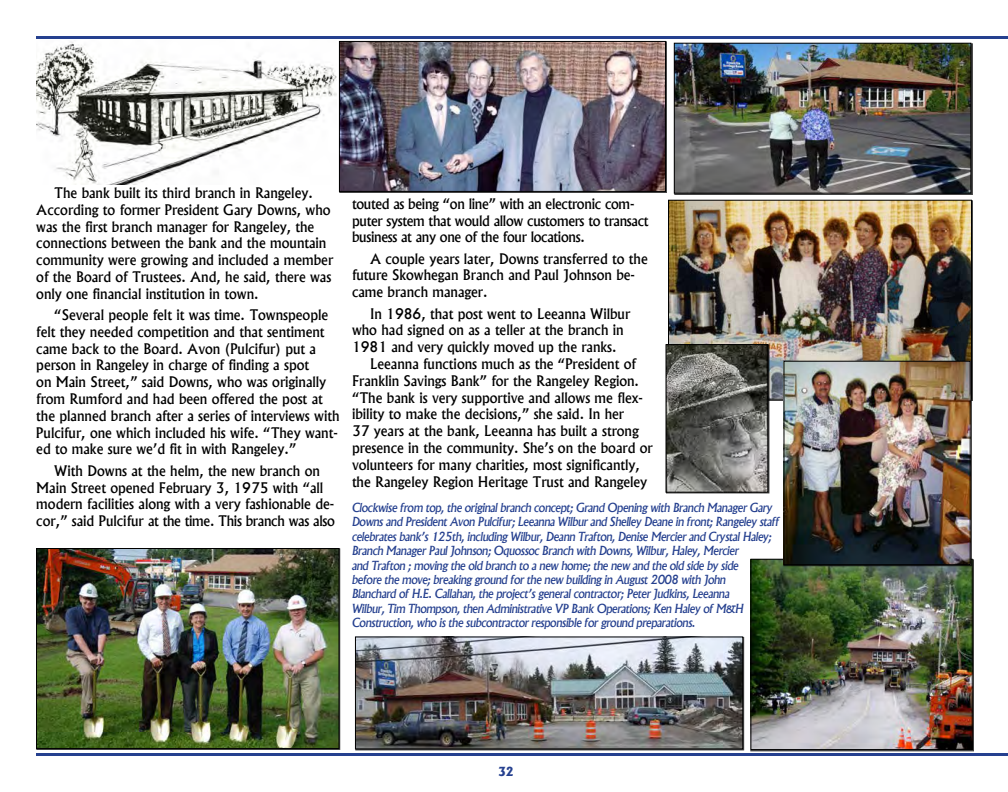
<style>
.page{position:relative;width:1008px;height:792px;background:#fff}
.page>*{position:absolute;margin:0;border:0;box-sizing:border-box;transform-origin:0 0}
.t1{font:500 14px/16.8px "Albertus";color:#000}
.t2{font:500 14px/16.8px "Albertus";letter-spacing:-.02em;color:#000}
.t3{font:italic 500 12px/14.4px "Albertus";letter-spacing:-.03em;color:#25408f}
.t4{font:800 12px "Albertus";color:#25408f}
</style>
<div class="page">
<hr style="left:36px;top:753px;width:972px;height:3px;background:#25408f">
<hr style="left:36px;top:36px;width:972px;height:3px;background:#25408f">
<img style="left:36px;top:41px;width:301px;height:144px">
<img style="left:341px;top:43px;width:323px;height:147px">
<div style="left:339px;top:41px;width:327px;height:151px;border:1px solid #000"></div>
<img style="left:357px;top:638px;width:384px;height:109px">
<div style="left:355px;top:636px;width:388px;height:113px;border:1px solid #000"></div>
<img style="left:670px;top:202px;width:300px;height:196px">
<div style="left:668px;top:200px;width:304px;height:200px;border:1px solid #000"></div>
<img style="left:752px;top:561px;width:219px;height:187px">
<div style="left:750px;top:559px;width:223px;height:191px;border:1px solid #000"></div>
<img style="left:676px;top:45px;width:293px;height:147px">
<div style="left:674px;top:43px;width:297px;height:151px;border:1px solid #000"></div>
<img style="left:38px;top:550px;width:300px;height:197px">
<div style="left:36px;top:548px;width:304px;height:201px;border:1px solid #000"></div>
<img style="left:785px;top:363px;width:184px;height:200px">
<div style="left:783px;top:361px;width:188px;height:204px;border:1px solid #000"></div>
<img style="left:668px;top:346px;width:98px;height:145px">
<div style="left:666px;top:344px;width:102px;height:149px;border:1px solid #000"></div>
<p class="t1" style="left:36px;top:184px;width:298px;text-indent:18px">The bank built its third branch in Rangeley.<br>According to former President Gary Downs, who was the first branch manager for Rangeley, the connections between the bank and the mountain community were growing and included a member of the Board of Trustees. And, he said, there was only one financial institution in town.</p>
<p class="t1" style="left:36px;top:307px;width:305px;text-indent:18px">“Several people felt it was time. Townspeople felt they needed competition and that sentiment came back to the Board. Avon (Pulcifur) put a person in Rangeley in charge of finding a spot<br>on Main Street,” said Downs, who was originally from Rumford and had been offered the post at the planned branch after a series of interviews with Pulcifur, one which included his wife. “They want&shy;ed to make sure we’d fit in with Rangeley.”</p>
<p class="t1" style="left:36px;top:462px;width:300px;text-indent:18px">With Downs at the helm, the new branch on Main Street opened February 3, 1975 with “all modern facilities along with a very fashionable de&shy;cor,” said Pulcifur at the time. This branch was also</p>
<p class="t2" style="left:352px;top:195px;width:298px">touted as being “on line” with an electronic com&shy;puter system that would allow customers to transact business at any one of the four locations.</p>
<p class="t1" style="left:352px;top:250px;width:297px;text-indent:18px">A couple years later, Downs transferred to the future Skowhegan Branch and Paul Johnson be&shy;came branch manager.</p>
<p class="t1" style="left:370px;top:305px;width:262px">In 1986, that post went to Leeanna Wilbur</p>
<p class="t1" style="left:352px;top:322px;width:273px">who had signed on as a teller at the branch in</p>
<p class="t1" style="left:352px;top:339px;width:266px">1981 and very quickly moved up the ranks.</p>
<p class="t1" style="left:370px;top:355px;width:267px">Leeanna functions much as the “President of</p>
<p class="t1" style="left:352px;top:372px;width:289px">Franklin Savings Bank” for the Rangeley Region.</p>
<p class="t1" style="left:352px;top:389px;width:292px">“The bank is very supportive and allows me flex-</p>
<p class="t1" style="left:352px;top:406px;width:274px">ibility to make the decisions,” she said. In her</p>
<p class="t1" style="left:352px;top:423px;width:288px">37 years at the bank, Leeanna has built a strong</p>
<p class="t1" style="left:352px;top:439px;width:302px">presence in the community. She’s on the board or</p>
<p class="t1" style="left:352px;top:456px;width:289px">volunteers for many charities, most significantly,</p>
<p class="t1" style="left:352px;top:473px;width:297px">the Rangeley Region Heritage Trust and Rangeley</p>
<p class="t3" style="left:352px;top:501px;width:429px">Clockwise from top, the original branch concept; Grand Opening with Branch Manager Gary Downs and President Avon Pulcifur; Leeanna Wilbur and Shelley Deane in front; Rangeley staff celebrates bank’s 125th, including Wilbur, Deann Trafton, Denise Mercier and Crystal Haley; Branch Manager Paul Johnson; Oquossoc Branch with Downs, Wilbur, Haley, Mercier<br>and Trafton ; moving the old branch to a new home; the new and the old side by side<br>before the move; breaking ground for the new building in August 2008 with John<br>Blanchard of H.E. Callahan, the project’s general contractor; Peter Judkins, Leeanna<br>Wilbur, Tim Thompson, then Administrative VP Bank Operations; Ken Haley of M&amp;H Construction, who is the subcontractor responsible for ground preparations.</p>
<p class="t4" style="left:498px;top:764px;width:17px">32</p>
</div>
